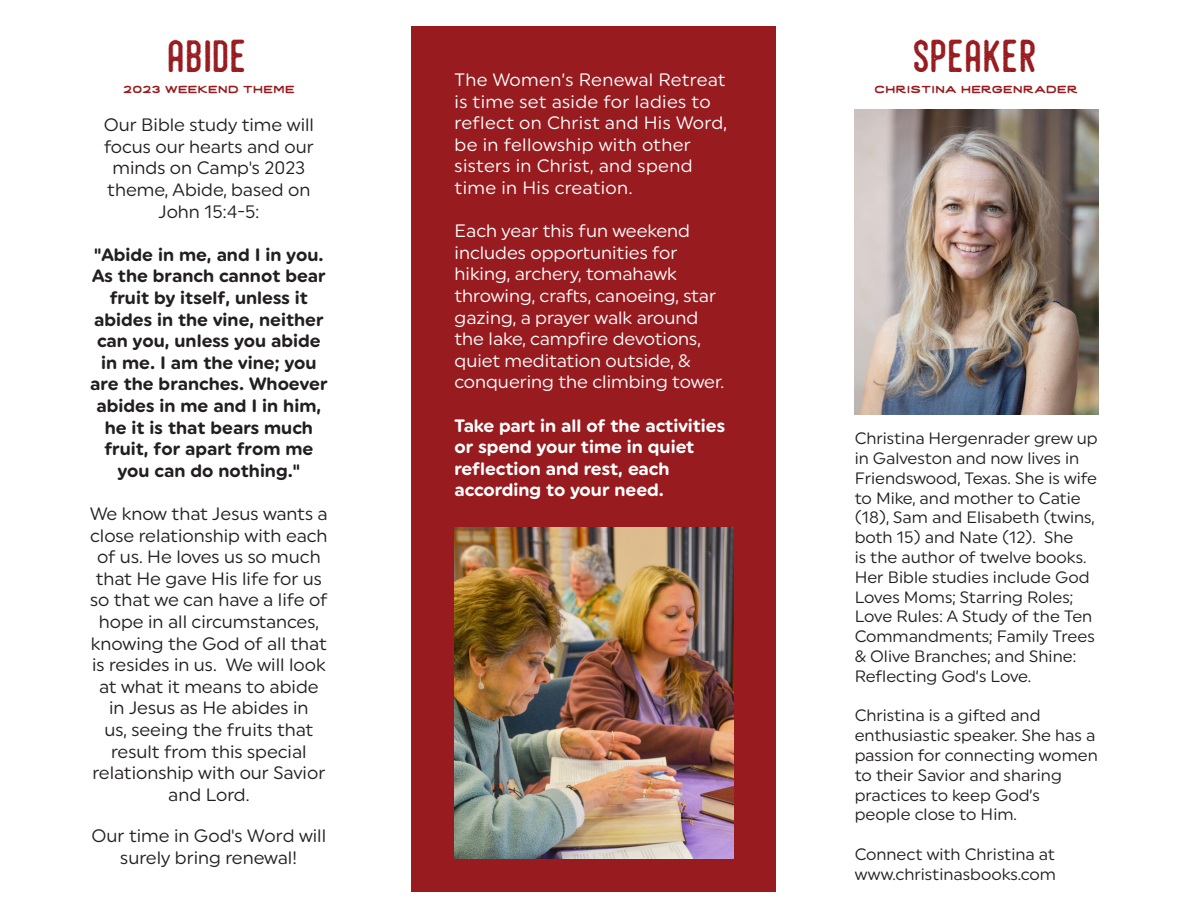
<style>
.page{position:relative;width:1188px;height:918px;background:#fff}
.page>*{position:absolute;margin:0;border:0;box-sizing:border-box;transform-origin:0 0}
.t1{font:45px "Hamurz Vintage";color:#981b1f}
.t2{font:18px/21.6px "Uniform Rnd";color:#231f20;text-align:center}
.t3{font:700 18px/21.6px "Uniform Rnd";color:#231f20;text-align:center}
.t4{font:18px/21.6px "Uniform Rnd";color:#fff}
.t5{font:18px/21.6px "Uniform Rnd";letter-spacing:.02em;color:#fff}
.t6{font:700 18px/21.6px "Uniform Rnd";color:#fff}
.t7{font:16.5px/19.8px "Uniform Rnd";color:#231f20}
.t8{font:13.5px "Wayfarer";letter-spacing:.015em;color:#981b1f}
</style>
<div class="page">
<img style="left:854px;top:109px;width:244px;height:305px">
<div style="left:412px;top:26px;width:364px;height:866px;background:#981b1f"></div>
<img style="left:455px;top:527px;width:278px;height:332px">
<p class="t1" style="left:169px;top:30px;width:81px">ABIDE</p>
<p class="t8" style="left:123px;top:80px;width:173px">2023 weekend theme</p>
<p class="t2" style="left:104px;top:114px;width:212px">Our Bible study time will focus our hearts and our minds on Camp's 2023 theme, Abide, based on<br>John 15:4-5:</p>
<p class="t3" style="left:90px;top:243px;width:239px">"Abide in me, and I in you.<br>As the branch cannot bear fruit by itself, unless it abides in the vine, neither can you, unless you abide in me. I am the vine; you are the branches. Whoever abides in me and I in him, he it is that bears much fruit, for apart from me you can do nothing."</p>
<p class="t2" style="left:90px;top:503px;width:239px">We know that Jesus wants a close relationship with each of us. He loves us so much that He gave His life for us so that we can have a life of hope in all circumstances, knowing the God of all that is resides in us. We will look at what it means to abide in Jesus as He abides in<br>us, seeing the fruits that result from this special relationship with our Savior and Lord.</p>
<p class="t2" style="left:92px;top:825px;width:236px">Our time in God's Word will surely bring renewal!</p>
<p class="t5" style="left:455px;top:69px;width:274px">The Women’s Renewal Retreat is time set aside for ladies to reflect on Christ and His Word, be in fellowship with other sisters in Christ, and spend time in His creation.</p>
<p class="t4" style="left:455px;top:220px;width:271px">Each year this fun weekend includes opportunities for hiking, archery, tomahawk throwing, crafts, canoeing, star gazing, a prayer walk around the lake, campfire devotions, quiet meditation outside, &amp; conquering the climbing tower.</p>
<p class="t6" style="left:455px;top:414px;width:272px">Take part in all of the activities or spend your time in quiet reflection and rest, each according to your need.</p>
<p class="t1" style="left:914px;top:30px;width:126px">SPEAKER</p>
<p class="t8" style="left:875px;top:80px;width:205px">Christina hergenrader</p>
<p class="t7" style="left:855px;top:428px;width:245px">Christina Hergenrader grew up in Galveston and now lives in<br>Friendswood, Texas. She is wife to Mike, and mother to Catie (18), Sam and Elisabeth (twins, both 15) and Nate (12). She<br>is the author of twelve books.<br>Her Bible studies include God<br>Loves Moms; Starring Roles;<br>Love Rules: A Study of the Ten<br>Commandments; Family Trees &amp; Olive Branches; and Shine:<br>Reflecting God’s Love.</p>
<p class="t7" style="left:855px;top:706px;width:245px">Christina is a gifted and enthusiastic speaker. She has a passion for connecting women to their Savior and sharing practices to keep God’s people close to Him.</p>
<p class="t7" style="left:855px;top:844px;width:202px">Connect with Christina at</p>
<p class="t7" style="left:855px;top:864px;width:203px">www.christinasbooks.com</p>
</div>
